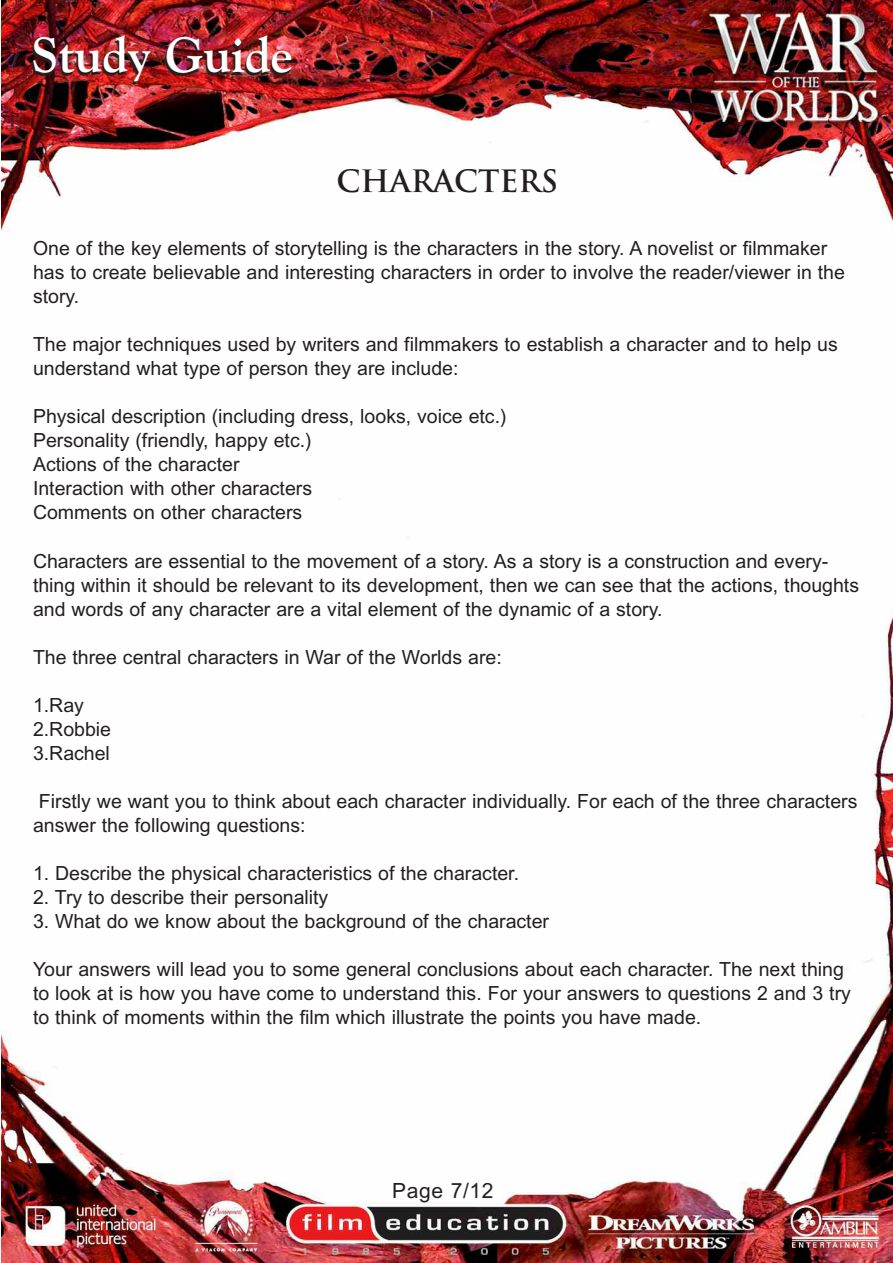
<style>
.page{position:relative;width:893px;height:1263px;background:#fff}
.page>*{position:absolute;margin:0;border:0;box-sizing:border-box;transform-origin:0 0}
.t1{font:700 49.5px "Goudy Old Style BT";color:#fff}
.t2{font:700 30px "Trajan";color:#231f20}
.t3{font:21px "Arial CE";letter-spacing:.03em;color:#231f20}
.t4{font:19.5px/24px "Arial CE";color:#231f20}
</style>
<div class="page">
<img style="left:2px;top:0;width:891px;height:1263px">
<h1 class="t1" style="left:31px;top:36px;width:263px">Study Guide</h1>
<h2 class="t2" style="left:336px;top:164px;width:223px">CHARACTERS</h2>
<p class="t4" style="left:33px;top:238px;width:813px">One of the key elements of storytelling is the characters in the story. A novelist or filmmaker has to create believable and interesting characters in order to involve the reader/viewer in the story.</p>
<p class="t4" style="left:33px;top:334px;width:806px">The major techniques used by writers and filmmakers to establish a character and to help us understand what type of person they are include:</p>
<p class="t4" style="left:33px;top:406px;width:475px">Physical description (including dress, looks, voice etc.)<br>Personality (friendly, happy etc.)<br>Actions of the character<br>Interaction with other characters<br>Comments on other characters</p>
<p class="t4" style="left:33px;top:550px;width:828px">Characters are essential to the movement of a story. As a story is a construction and every&shy;thing within it should be relevant to its development, then we can see that the actions, thoughts and words of any character are a vital element of the dynamic of a story.</p>
<p class="t4" style="left:33px;top:646px;width:470px">The three central characters in War of the Worlds are:</p>
<p class="t4" style="left:33px;top:694px;width:80px">1.Ray<br>2.Robbie<br>3.Rachel</p>
<p class="t4" style="left:33px;top:790px;width:826px;text-indent:6px">Firstly we want you to think about each character individually. For each of the three characters answer the following questions:</p>
<p class="t4" style="left:33px;top:862px;width:488px">1. Describe the physical characteristics of the character.</p>
<p class="t4" style="left:33px;top:886px;width:297px">2. Try to describe their personality</p>
<p class="t4" style="left:33px;top:910px;width:517px">3. What do we know about the background of the character</p>
<p class="t4" style="left:33px;top:958px;width:819px">Your answers will lead you to some general conclusions about each character. The next thing to look at is how you have come to understand this. For your answers to questions 2 and 3 try to think of moments within the film which illustrate the points you have made.</p>
<p class="t3" style="left:392px;top:1183px;width:103px">Page 7/12</p>
</div>
